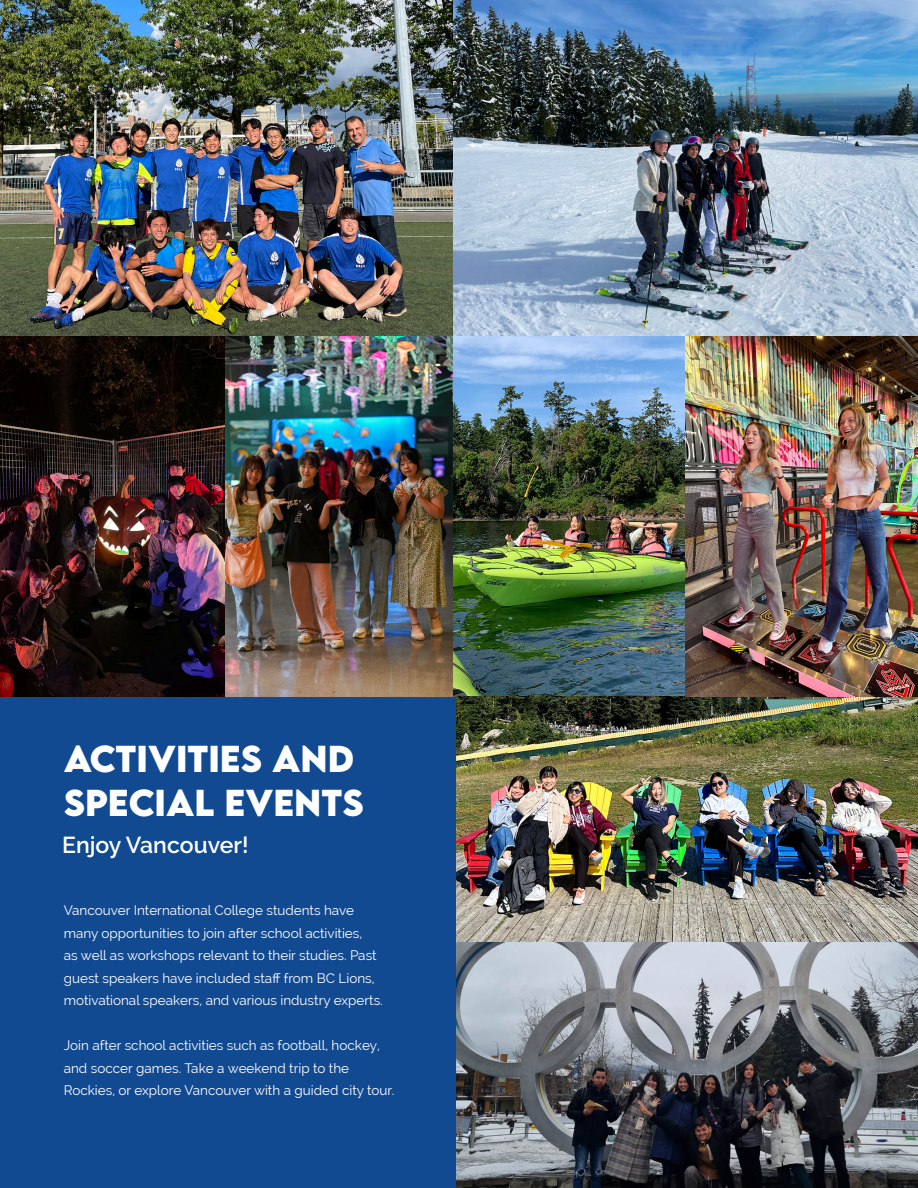
<style>
.page{position:relative;width:918px;height:1188px;background:#fff}
.page>*{position:absolute;margin:0;border:0;box-sizing:border-box;transform-origin:0 0}
.t1{font:700 33.3px/44px "LEMONMILK";color:#fff}
.t2{font:600 23.1px "Raleway";color:#fff}
.t3{font:13.5px/22.5px "Raleway";color:#fff}
</style>
<div class="page">
<div style="left:0;top:696px;width:456px;height:492px;background:#124a92"></div>
<img style="left:0;top:0;width:453px;height:337px">
<img style="left:453px;top:0;width:465px;height:337px">
<img style="left:224px;top:337px;width:694px;height:359px">
<img style="left:456px;top:696px;width:462px;height:492px">
<img style="left:0;top:337px;width:224px;height:359px">
<p class="t1" style="left:64px;top:737px;width:301px">ACTIVITIES AND<br>SPECIAL EVENTS</p>
<p class="t2" style="left:62px;top:832px;width:188px">Enjoy Vancouver!</p>
<p class="t3" style="left:64px;top:899px;width:321px">Vancouver International College students have many opportunities to join after school activities,<br>as well as workshops relevant to their studies. Past guest speakers have included staff from BC Lions, motivational speakers, and various industry experts.</p>
<p class="t3" style="left:64px;top:1034px;width:332px">Join after school activities such as football, hockey, and soccer games. Take a weekend trip to the<br>Rockies, or explore Vancouver with a guided city tour.</p>
</div>
